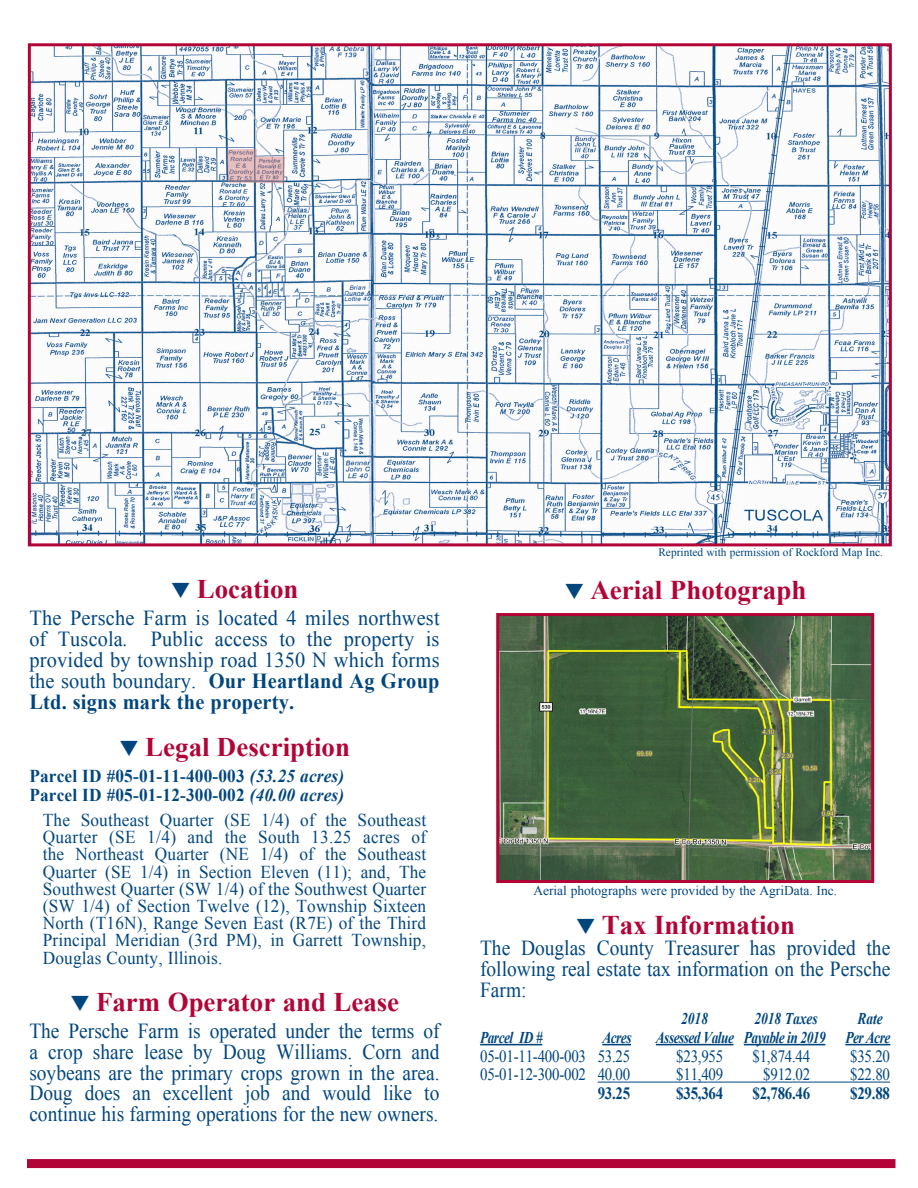
<style>
.page{position:relative;width:918px;height:1188px;background:#fff}
.page>*{position:absolute;margin:0;border:0;box-sizing:border-box;transform-origin:0 0}
.t1{font:700 27px "Times New Roman";color:#b30437}
.t2{font:700 26.85px "Times New Roman";color:#b30437}
.t3{font:21.3px/20.9px "Times New Roman";color:#00467e;text-align:justify;scale:.91 1}
.t4{font:21.3px/20.9px "Times New Roman";color:#00467e;text-align:justify;scale:.95 1}
.t5{font:18.15px/17.2px "Times New Roman";letter-spacing:.01em;color:#00467e;text-align:justify;scale:.95 1}
.t6{font:700 18.15px "Times New Roman";letter-spacing:.01em;color:#00467e;scale:.95 1}
.t7{font:17.25px "Times New Roman";letter-spacing:-.015em;color:#00467e;scale:.86 1}
.t8{font:700 17.25px "Times New Roman";letter-spacing:-.015em;color:#00467e;scale:.86 1}
.t9{font:italic 700 16.5px "Times New Roman";letter-spacing:-.04em;color:#00467e;scale:.82 1}
.t10{font:italic 700 16.5px "Times New Roman";color:#00467e;scale:.82 1}
.t11{font:13.5px "Times New Roman";color:#00467e}
.t12{font:11.4px "Times New Roman";color:#00467e}
.s1{color:#00467e}
.s2{font-style:italic}
.s3{font-weight:700}
</style>
<div class="page">
<div style="left:27px;top:1159px;width:869px;height:9px;background:#b30437"></div>
<hr style="left:480px;top:1044px;width:62px;height:1px;background:#00467e">
<svg style="left:602px;top:1044px;width:29px;height:1px"></svg>
<hr style="left:656px;top:1044px;width:77px;height:1px;background:#00467e">
<hr style="left:744px;top:1044px;width:81px;height:1px;background:#00467e">
<hr style="left:845px;top:1044px;width:45px;height:1px;background:#00467e">
<hr style="left:598px;top:1082px;width:292px;height:1px;background:#00467e">
<svg style="left:27px;top:43px;width:865px;height:504px"></svg>
<svg style="left:226px;top:147px;width:60px;height:37px;background:#c6b0b9"></svg>
<img style="left:496px;top:613px;width:379px;height:270px">
<p class="t2" style="left:171px;top:571px;width:129px"><span class="s1">❑</span> Location</p>
<p class="t4" style="left:29px;top:607px;width:433px">The Persche Farm is located 4 miles northwest of Tuscola<span class="s2">.</span> Public access to the property is provided by township road 1350 N which forms the south boundary. <span class="s3">Our Heartland Ag Group Ltd. signs mark the property.</span></p>
<p class="t2" style="left:119px;top:728px;width:232px"><span class="s1">❑</span> Legal Description</p>
<p class="t6" style="left:29px;top:763px;width:333px">Parcel ID #05-01-11-400-003 <span class="s2">(53.25 acres)</span></p>
<p class="t6" style="left:29px;top:783px;width:333px">Parcel ID #05-01-12-300-002 <span class="s2">(40.00 acres)</span></p>
<p class="t5" style="left:43px;top:811px;width:405px">The Southeast Quarter (SE 1/4) of the Southeast Quarter (SE 1/4) and the South 13.25 acres of the Northeast Quarter (NE 1/4) of the Southeast Quarter (SE 1/4) in Section Eleven (11); and, The Southwest Quarter (SW 1/4) of the Southwest Quarter (SW 1/4) of Section Twelve (12), Township Sixteen North (T16N), Range Seven East (R7E) of the Third Principal Meridian (3rd PM), in Garrett Township, Douglas County, Illinois.</p>
<p class="t2" style="left:70px;top:983px;width:331px"><span class="s1">❑</span> Farm Operator and Lease</p>
<p class="t3" style="left:29px;top:1020px;width:452px">The Persche Farm is operated under the terms of a crop share lease by Doug Williams. Corn and soybeans are the primary crops grown in the area.<br>Doug does an excellent job and would like to continue his farming operations for the new owners.</p>
<p class="t12" style="left:658px;top:544px;width:226px">Reprinted with permission of Rockford Map Inc.</p>
<p class="t1" style="left:564px;top:571px;width:244px"><span class="s1">❑</span> Aerial Photograph</p>
<p class="t11" style="left:533px;top:881px;width:305px">Aerial photographs were provided by the AgriData. Inc.</p>
<p class="t1" style="left:575px;top:906px;width:221px"><span class="s1">❑</span> Tax Information</p>
<p class="t3" style="left:480px;top:937px;width:452px">The Douglas County Treasurer has provided the following real estate tax information on the Persche Farm:</p>
<p class="t9" style="left:681px;top:1007px;width:34px">2018</p>
<p class="t10" style="left:754px;top:1007px;width:79px">2018 Taxes</p>
<p class="t9" style="left:857px;top:1007px;width:32px">Rate</p>
<p class="t9" style="left:480px;top:1026px;width:78px">Parcel ID #</p>
<p class="t9" style="left:602px;top:1026px;width:37px">Acres</p>
<p class="t9" style="left:656px;top:1026px;width:287px">Assessed Value Payable in 2019 Per Acre</p>
<p class="t7" style="left:480px;top:1044px;width:176px">05-01-11-400-003 53.25</p>
<p class="t7" style="left:676px;top:1044px;width:56px">$23,955</p>
<p class="t7" style="left:752px;top:1044px;width:69px">$1,874.44</p>
<p class="t7" style="left:850px;top:1044px;width:48px">$35.20</p>
<p class="t7" style="left:480px;top:1063px;width:176px">05-01-12-300-002 40.00</p>
<p class="t7" style="left:676px;top:1063px;width:56px">$11,409</p>
<p class="t7" style="left:763px;top:1063px;width:56px">$912.02</p>
<p class="t7" style="left:850px;top:1063px;width:48px">$22.80</p>
<p class="t8" style="left:598px;top:1081px;width:39px">93.25</p>
<p class="t8" style="left:676px;top:1081px;width:56px">$35,364</p>
<p class="t8" style="left:752px;top:1081px;width:69px">$2,786.46</p>
<p class="t8" style="left:850px;top:1081px;width:48px">$29.88</p>
</div>
